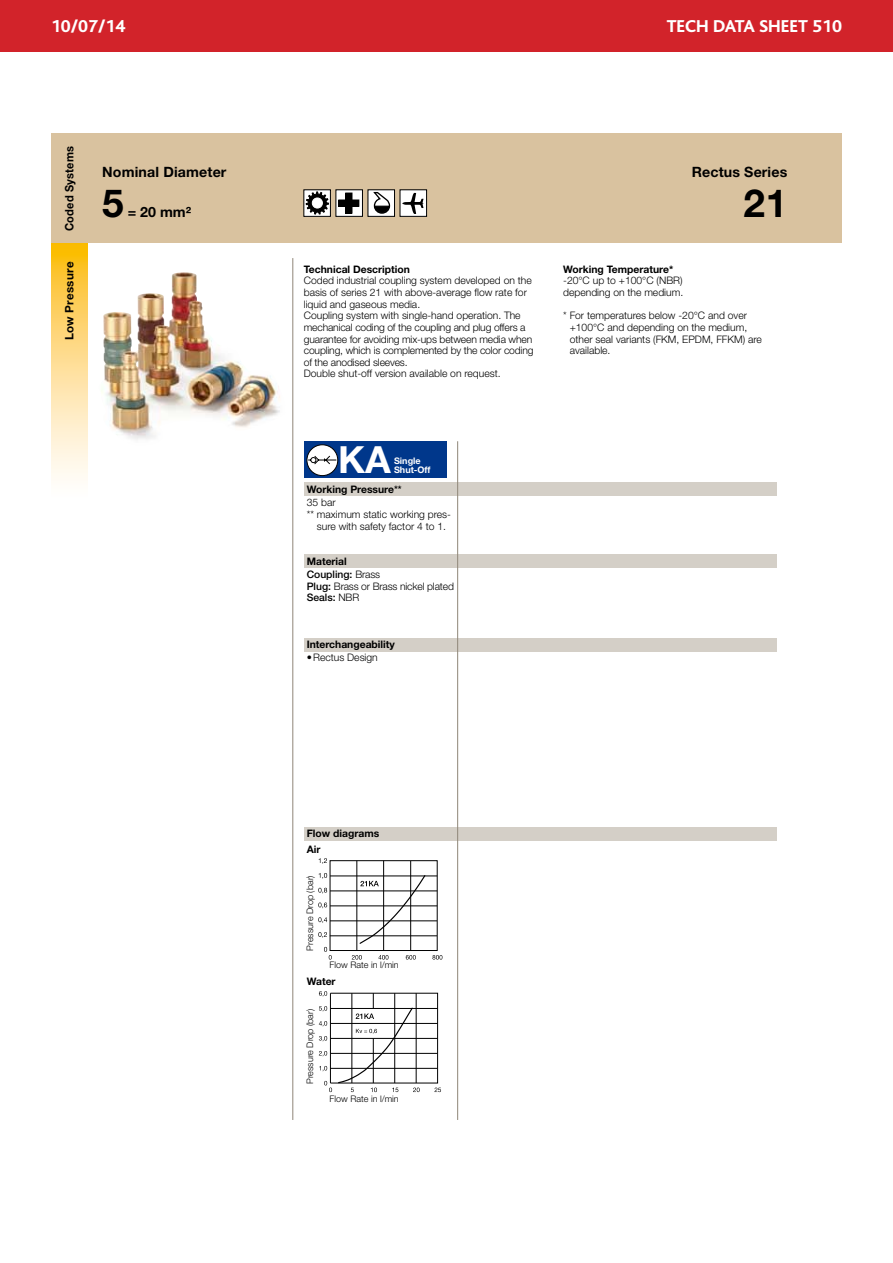
<style>
.page{position:relative;width:893px;height:1263px;background:#fff}
.page>*{position:absolute;margin:0;border:0;box-sizing:border-box;transform-origin:0 0}
.t1{font:700 38.7px "Helvetica Neue LT Std";color:#000}
.t2{font:700 37.5px "Helvetica Neue LT Std";color:#fff}
.t3{font:800 18px "Bliss";color:#fff}
.t4{font:700 14.25px "Helvetica Neue LT Std";letter-spacing:.01em;color:#000}
.t5{font:700 11.7px "Helvetica Neue LT Std";letter-spacing:.02em;color:#000;scale:.95 1}
.t6{font:700 11.7px "Helvetica Neue LT Std";letter-spacing:.02em;color:#000}
.t7{font:300 10.35px/11.7px "Helvetica Neue LT Std";color:#000}
.t8{font:700 10.35px/13.5px "Helvetica Neue LT Std";color:#000}
.t9{font:500 10.35px/13.5px "Helvetica Neue LT Std";color:#000}
.t10{font:300 9px "Helvetica Neue LT Std";color:#000}
.t11{font:700 9px/9px "Helvetica Neue LT Std";color:#fff}
.s1{font-weight:500}
.s2{font-weight:300}
.s3{font-weight:700}
</style>
<div class="page">
<div style="left:0;top:0;width:893px;height:51px;background:#d2232a"></div>
<svg style="left:51px;top:243px;width:37px;height:237px;background:#fddc8c"></svg>
<div style="left:51px;top:134px;width:791px;height:109px;background:#d9c29f"></div>
<div style="left:304px;top:638px;width:473px;height:13px;background:#d4cfc7"></div>
<div style="left:304px;top:554px;width:473px;height:13px;background:#d4cfc7"></div>
<div style="left:304px;top:827px;width:473px;height:13px;background:#d4cfc7"></div>
<div style="left:304px;top:482px;width:473px;height:14px;background:#d4cfc7"></div>
<hr style="left:292px;top:258px;width:1px;height:862px;background:#8f8678">
<hr style="left:457px;top:441px;width:1px;height:679px;background:#8f8678">
<div style="left:304px;top:442px;width:143px;height:36px;background:#00378b"></div>
<div style="left:307px;top:445px;width:31px;height:31px;background:#fff;border-radius:50%"></div>
<div style="left:307px;top:444px;width:31px;height:32px;border:1px solid #000;border-radius:50%"></div>
<svg style="left:307px;top:455px;width:30px;height:10px"></svg>
<div style="left:330px;top:860px;width:107px;height:91px;border:1px solid #000"></div>
<hr style="left:330px;top:920px;width:107px;height:1px;background:#000">
<hr style="left:330px;top:935px;width:107px;height:1px;background:#000">
<hr style="left:330px;top:876px;width:107px;height:1px;background:#000">
<hr style="left:330px;top:891px;width:107px;height:1px;background:#000">
<hr style="left:330px;top:905px;width:107px;height:1px;background:#000">
<hr style="left:410px;top:861px;width:1px;height:90px;background:#000">
<hr style="left:383px;top:861px;width:1px;height:89px;background:#000">
<hr style="left:357px;top:861px;width:1px;height:89px;background:#000">
<svg style="left:352px;top:955px;width:10px;height:4px"></svg>
<svg style="left:378px;top:955px;width:10px;height:4px"></svg>
<svg style="left:406px;top:955px;width:10px;height:4px"></svg>
<svg style="left:432px;top:955px;width:10px;height:4px"></svg>
<svg style="left:319px;top:858px;width:8px;height:6px"></svg>
<svg style="left:319px;top:873px;width:8px;height:6px"></svg>
<svg style="left:318px;top:888px;width:9px;height:5px"></svg>
<svg style="left:318px;top:902px;width:9px;height:6px"></svg>
<svg style="left:318px;top:917px;width:9px;height:6px"></svg>
<svg style="left:318px;top:932px;width:9px;height:6px"></svg>
<svg style="left:324px;top:947px;width:8px;height:12px"></svg>
<svg style="left:358px;top:874px;width:68px;height:71px"></svg>
<div style="left:330px;top:993px;width:108px;height:90px;border:1px solid #000"></div>
<hr style="left:330px;top:1053px;width:107px;height:1px;background:#000">
<hr style="left:330px;top:1068px;width:107px;height:1px;background:#000">
<hr style="left:330px;top:1008px;width:108px;height:1px;background:#000">
<hr style="left:330px;top:1023px;width:108px;height:1px;background:#000">
<hr style="left:330px;top:1038px;width:108px;height:1px;background:#000">
<svg style="left:434px;top:1087px;width:7px;height:5px"></svg>
<svg style="left:319px;top:991px;width:101px;height:101px"></svg>
<hr style="left:373px;top:1038px;width:1px;height:45px;background:#000">
<div style="left:304px;top:190px;width:26px;height:26px;background:#fff"></div>
<div style="left:303px;top:189px;width:28px;height:28px;border:1px solid #000"></div>
<svg style="left:306px;top:192px;width:23px;height:22px"></svg>
<div style="left:312px;top:198px;width:10px;height:10px;background:#fff;border-radius:50%"></div>
<div style="left:312px;top:198px;width:10px;height:10px;border:1px solid #fff;border-radius:50%"></div>
<svg style="left:337px;top:191px;width:24px;height:24px"></svg>
<div style="left:335px;top:189px;width:28px;height:28px;border:1px solid #000"></div>
<div style="left:346px;top:193px;width:6px;height:20px;background:#000"></div>
<div style="left:339px;top:200px;width:20px;height:6px;background:#000"></div>
<div style="left:368px;top:190px;width:26px;height:26px;background:#fff"></div>
<div style="left:367px;top:189px;width:28px;height:28px;border:1px solid #000"></div>
<svg style="left:373px;top:191px;width:18px;height:23px"></svg>
<div style="left:400px;top:190px;width:27px;height:26px;background:#fff"></div>
<div style="left:400px;top:189px;width:27px;height:28px;border:1px solid #000"></div>
<svg style="left:402px;top:193px;width:22px;height:21px"></svg>
<img style="left:101px;top:272px;width:179px;height:168px">
<h3 class="t3" style="left:51px;top:17px;width:76px">10/07/14</h3>
<h3 class="t3" style="left:667px;top:16px;width:177px">TECH DATA SHEET 510</h3>
<p class="t5" style="left:62px;top:231px;width:92px;rotate:-90deg">Coded Systems</p>
<p class="t6" style="left:62px;top:340px;width:80px;rotate:-90deg">Low Pressure</p>
<h3 class="t4" style="left:102px;top:163px;width:126px">Nominal Diameter</h3>
<h1 class="t1" style="left:102px;top:179px;width:23px">5</h1>
<h3 class="t4" style="left:128px;top:203px;width:65px">= 20 mm²</h3>
<p class="t8" style="left:304px;top:262px;width:108px">Technical Description</p>
<p class="t7" style="left:304px;top:275px;width:231px">Coded industrial coupling system developed on the basis of series 21 with above-average flow rate for liquid and gaseous media.<br>Coupling system with single-hand operation. The mechanical coding of the coupling and plug offers a guarantee for avoiding mix-ups between media when coupling, which is complemented by the color coding of the anodised sleeves.<br>Double shut-off version available on request.</p>
<h2 class="t2" style="left:338px;top:437px;width:54px">KA</h2>
<p class="t11" style="left:394px;top:456px;width:38px">Single<br>Shut-Off</p>
<p class="t8" style="left:307px;top:482px;width:96px">Working Pressure<span class="s1">**<br></span><span class="s2">35 bar</span></p>
<p class="t7" style="left:307px;top:508px;width:146px;text-align:center">** maximum static working pres&shy;sure with safety factor 4 to 1.</p>
<p class="t9" style="left:307px;top:554px;width:75px"><span class="s3">Material<br></span>Coupling: <span class="s2">Brass</span></p>
<p class="t7" style="left:307px;top:580px;width:149px"><span class="s1">Plug:</span> Brass or Brass nickel plated<br><span class="s1">Seals:</span> NBR</p>
<p class="t8" style="left:307px;top:637px;width:90px">Interchangeability</p>
<p class="t7" style="left:307px;top:651px;width:73px">•Rectus Design</p>
<h3 class="t4" style="left:692px;top:163px;width:97px">Rectus Series</h3>
<h1 class="t1" style="left:743px;top:179px;width:45px">21</h1>
<p class="t8" style="left:563px;top:262px;width:112px">Working Temperature*</p>
<p class="t7" style="left:563px;top:275px;width:122px">-20°C up to +100°C (NBR) depending on the medium.</p>
<p class="t7" style="left:570px;top:310px;width:194px;text-indent:-7px">* For temperatures below -20°C and over +100°C and depending on the medium, other seal variants (FKM, EPDM, FFKM) are available.</p>
<p class="t8" style="left:307px;top:826px;width:74px">Flow diagrams</p>
<p class="t10" style="left:304px;top:951px;width:77px;rotate:-90deg">Pressure Drop (bar)</p>
<p class="t8" style="left:307px;top:842px;width:15px">Air</p>
<p class="t10" style="left:330px;top:959px;width:71px">Flow Rate in l/min</p>
<p class="t8" style="left:307px;top:974px;width:30px">Water</p>
<p class="t10" style="left:304px;top:1084px;width:77px;rotate:-90deg">Pressure Drop (bar)</p>
<p class="t10" style="left:330px;top:1093px;width:71px">Flow Rate in l/min</p>
</div>
